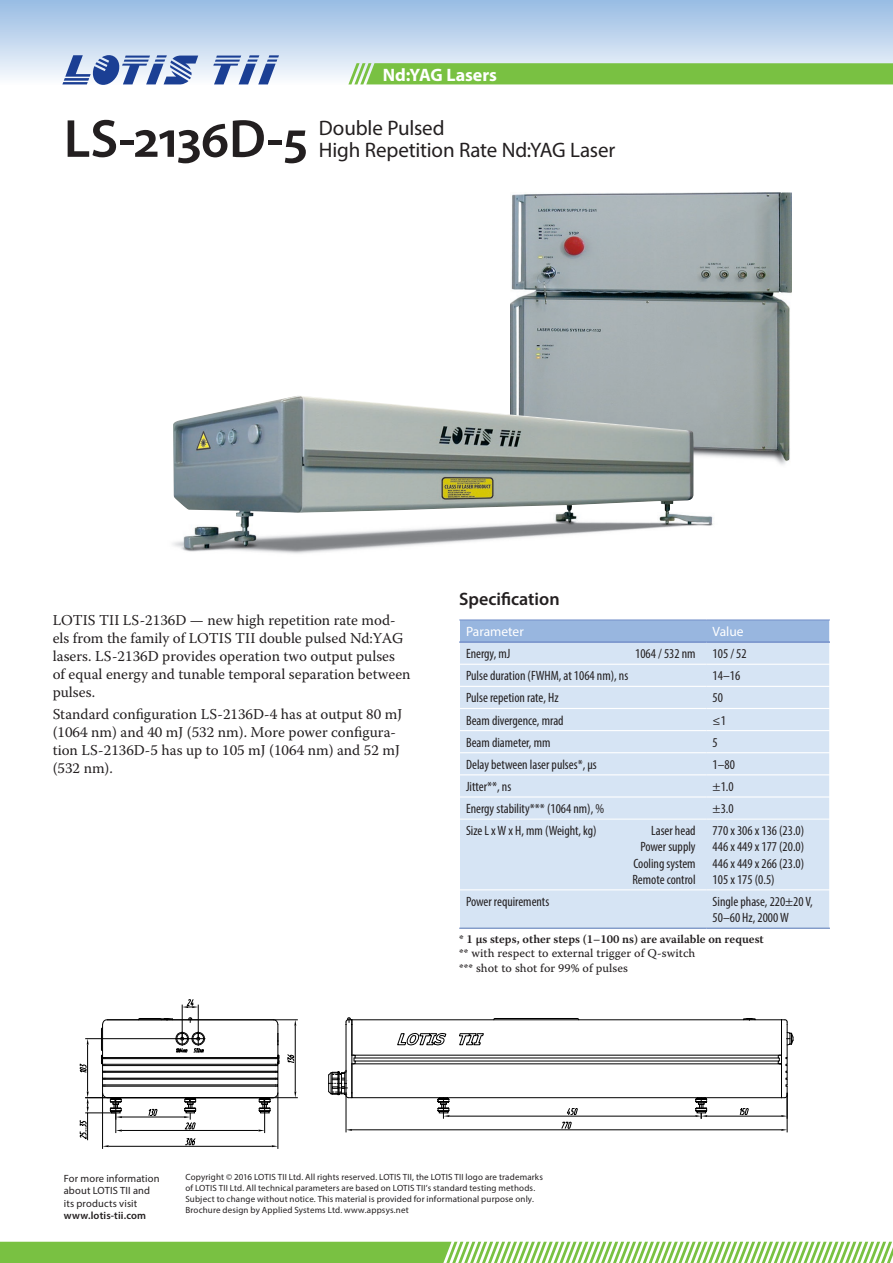
<style>
.page{position:relative;width:893px;height:1263px;background:#fff}
.page>*{position:absolute;margin:0;border:0;box-sizing:border-box;transform-origin:0 0}
.Product_Name{font:600 54px "Myriad Pro";letter-spacing:-.02em;color:#231f20}
.t1{font:21px/22.2px "Myriad Pro";letter-spacing:-.005em;color:#231f20}
.Headline_Inline{font:600 18px "Myriad Pro";color:#231f20}
.t2{font:700 18px "Myriad Pro";color:#fff}
.Body_Text{font:15px/18px "Warnock Pro";color:#231f20}
.Table_Text{font:condensed 13.5px/16.2px "Myriad Pro";color:#231f20;text-align:right}
.Table_Caption{font:13.5px "Myriad Pro";color:#fff}
.Table_Name{font:12px/14.4px "Warnock Pro Capt";color:#231f20}
.Comment{font:10.5px/12.6px "Myriad Pro";letter-spacing:.015em;color:#231f20}
.Comment-2{font:9px/10.8px "Myriad Pro";letter-spacing:.015em;color:#231f20}
.s1{font-family:"Warnock Pro";font-weight:600}
.s2{font-weight:600}
</style>
<div class="page">
<svg style="left:0;top:1242px;width:893px;height:21px"></svg>
<div style="left:0;top:0;width:893px;height:84px;background:linear-gradient(to bottom,#96bbe3,#f8fbfd)"></div>
<svg style="left:348px;top:63px;width:545px;height:21px;background:#7dc248"></svg>
<svg style="left:62px;top:55px;width:217px;height:30px"></svg>
<img style="left:510px;top:192px;width:281px;height:273px">
<img style="left:172px;top:396px;width:547px;height:158px">
<hr style="left:107px;top:1097px;width:191px;height:1px;background:#000">
<hr style="left:107px;top:1019px;width:191px;height:1px;background:#000">
<hr style="left:295px;top:1026px;width:1px;height:65px;background:#000">
<svg style="left:294px;top:1091px;width:2px;height:7px"></svg>
<svg style="left:287px;top:1054px;width:7px;height:9px"></svg>
<hr style="left:346px;top:1093px;width:1px;height:39px;background:#000">
<hr style="left:787px;top:1093px;width:1px;height:39px;background:#000">
<hr style="left:102px;top:1093px;width:1px;height:56px;background:#000">
<hr style="left:278px;top:1093px;width:1px;height:56px;background:#000">
<svg style="left:743px;top:1018px;width:13px;height:3px"></svg>
<hr style="left:787px;top:1024px;width:1px;height:33px;background:#000">
<svg style="left:781px;top:1019px;width:7px;height:5px"></svg>
<svg style="left:397px;top:1033px;width:50px;height:13px"></svg>
<svg style="left:459px;top:1033px;width:25px;height:13px"></svg>
<hr style="left:781px;top:1024px;width:1px;height:31px;background:#000">
<hr style="left:352px;top:1019px;width:429px;height:1px;background:#000">
<svg style="left:786px;top:1031px;width:8px;height:15px"></svg>
<hr style="left:346px;top:1024px;width:1px;height:69px;background:#000">
<hr style="left:351px;top:1024px;width:1px;height:31px;background:#000">
<svg style="left:493px;top:1018px;width:87px;height:3px"></svg>
<svg style="left:345px;top:1017px;width:7px;height:7px"></svg>
<svg style="left:328px;top:1054px;width:460px;height:77px"></svg>
<hr style="left:182px;top:1004px;width:1px;height:35px;background:#000">
<hr style="left:198px;top:1004px;width:1px;height:35px;background:#000">
<svg style="left:182px;top:999px;width:16px;height:9px"></svg>
<svg style="left:79px;top:1017px;width:201px;height:130px"></svg>
<div style="left:460px;top:621px;width:369px;height:20px;background:#98b6df"></div>
<div style="left:460px;top:643px;width:369px;height:285px;background:#d6e4f4"></div>
<hr style="left:459px;top:664px;width:248px;height:1px;background:#fff">
<hr style="left:707px;top:664px;width:123px;height:1px;background:#fff">
<hr style="left:459px;top:686px;width:248px;height:1px;background:#fff">
<hr style="left:707px;top:686px;width:123px;height:1px;background:#fff">
<hr style="left:459px;top:708px;width:248px;height:1px;background:#fff">
<hr style="left:707px;top:708px;width:123px;height:1px;background:#fff">
<hr style="left:459px;top:730px;width:248px;height:1px;background:#fff">
<hr style="left:707px;top:730px;width:123px;height:1px;background:#fff">
<hr style="left:459px;top:752px;width:248px;height:1px;background:#fff">
<hr style="left:707px;top:752px;width:123px;height:1px;background:#fff">
<hr style="left:459px;top:774px;width:248px;height:1px;background:#fff">
<hr style="left:707px;top:774px;width:123px;height:1px;background:#fff">
<hr style="left:459px;top:796px;width:248px;height:1px;background:#fff">
<hr style="left:707px;top:796px;width:123px;height:1px;background:#fff">
<hr style="left:459px;top:889px;width:248px;height:1px;background:#fff">
<hr style="left:707px;top:889px;width:123px;height:1px;background:#fff">
<hr style="left:459px;top:641px;width:248px;height:2px;background:#748fc9">
<hr style="left:707px;top:641px;width:123px;height:2px;background:#748fc9">
<hr style="left:459px;top:620px;width:248px;height:1px;background:#748fc9">
<hr style="left:707px;top:620px;width:123px;height:1px;background:#748fc9">
<hr style="left:459px;top:819px;width:248px;height:1px;background:#fff">
<hr style="left:707px;top:819px;width:123px;height:1px;background:#fff">
<hr style="left:459px;top:928px;width:248px;height:1px;background:#5475b4">
<hr style="left:707px;top:928px;width:123px;height:1px;background:#5475b4">
<h3 class="t2" style="left:383px;top:63px;width:116px">Nd:YAG Lasers</h3>
<p class="Product_Name" style="left:64px;top:104px;width:245px">LS-2136D-5</p>
<p class="t1" style="left:319px;top:116px;width:298px">Double Pulsed<br>High Repetition Rate Nd:YAG Laser</p>
<p class="Body_Text" style="left:53px;top:611px;width:359px">LOTIS TII LS-2136D — new high repetition rate mod&shy;els from the family of LOTIS TII double pulsed Nd:YAG lasers. LS-2136D provides operation two output pulses of equal energy and tunable temporal separation between pulses.</p>
<p class="Body_Text" style="left:53px;top:705px;width:351px">Standard configuration LS-2136D-4 has at output 80 mJ (1064 nm) and 40 mJ (532 nm). More power configura&shy;tion LS-2136D-5 has up to 105 mJ (1064 nm) and 52 mJ (532 nm).</p>
<p class="Headline_Inline" style="left:459px;top:587px;width:102px">Specification</p>
<p class="Table_Caption" style="left:466px;top:623px;width:59px">Parameter</p>
<p class="Table_Caption" style="left:713px;top:623px;width:32px">Value</p>
<p class="Table_Text" style="left:466px;top:645px;width:46px">Energy, mJ</p>
<p class="Table_Text" style="left:635px;top:645px;width:62px">1064 / 532 nm</p>
<p class="Table_Text" style="left:713px;top:645px;width:36px">105 / 52</p>
<p class="Table_Text" style="left:466px;top:668px;width:164px">Pulse duration (FWHM, at 1064 nm), ns</p>
<p class="Table_Text" style="left:713px;top:668px;width:29px">14–16</p>
<p class="Table_Text" style="left:466px;top:690px;width:94px">Pulse repetion rate, Hz</p>
<p class="Table_Text" style="left:713px;top:690px;width:12px">50</p>
<p class="Table_Text" style="left:466px;top:712px;width:99px">Beam divergence, mrad</p>
<p class="Table_Text" style="left:713px;top:712px;width:15px">≤1</p>
<p class="Table_Text" style="left:466px;top:734px;width:86px">Beam diameter, mm</p>
<p class="Table_Text" style="left:713px;top:734px;width:7px">5</p>
<p class="Table_Text" style="left:466px;top:756px;width:132px">Delay between laser pulses*, µs</p>
<p class="Table_Text" style="left:713px;top:756px;width:24px">1–80</p>
<p class="Table_Text" style="left:466px;top:778px;width:47px">Jitter**, ns</p>
<p class="Table_Text" style="left:713px;top:778px;width:23px">±1.0</p>
<p class="Table_Text" style="left:466px;top:800px;width:140px">Energy stability*** (1064 nm), %</p>
<p class="Table_Text" style="left:713px;top:800px;width:23px">±3.0</p>
<p class="Table_Text" style="left:466px;top:822px;width:132px">Size L x W x H, mm (Weight, kg)</p>
<p class="Table_Text" style="left:632px;top:822px;width:65px">Laser head<br>Power supply<br>Cooling system<br>Remote control</p>
<p class="Table_Text" style="left:713px;top:822px;width:93px;text-align:justify">770 x 306 x 136 (23.0)<br>446 x 449 x 177 (20.0)<br>446 x 449 x 266 (23.0)<br>105 x 175 (0.5)</p>
<p class="Table_Text" style="left:466px;top:893px;width:85px">Power requirements</p>
<p class="Table_Text" style="left:713px;top:893px;width:102px;text-align:left">Single phase, 220±20 V,<br>50–60 Hz, 2000 W</p>
<p class="Table_Name" style="left:459px;top:932px;width:306px"><span class="s1">* 1 µs steps, other steps (1–100 ns) are available on request </span>** with respect to external trigger of Q-switch<br>*** shot to shot for 99% of pulses</p>
<p class="Comment" style="left:64px;top:1171px;width:97px">For more information about LOTIS TII and its products visit <span class="s2">www.lotis-tii.com</span></p>
<p class="Comment-2" style="left:185px;top:1172px;width:359px">Copyright © 2016 LOTIS TII Ltd. All rights reserved. LOTIS TII, the LOTIS TII logo are trademarks of LOTIS TII Ltd. All technical parameters are based on LOTIS TII’s standard testing methods.<br>Subject to change without notice. This material is provided for informational purpose only.<br>Brochure design by Applied Systems Ltd. www.appsys.net</p>
</div>
